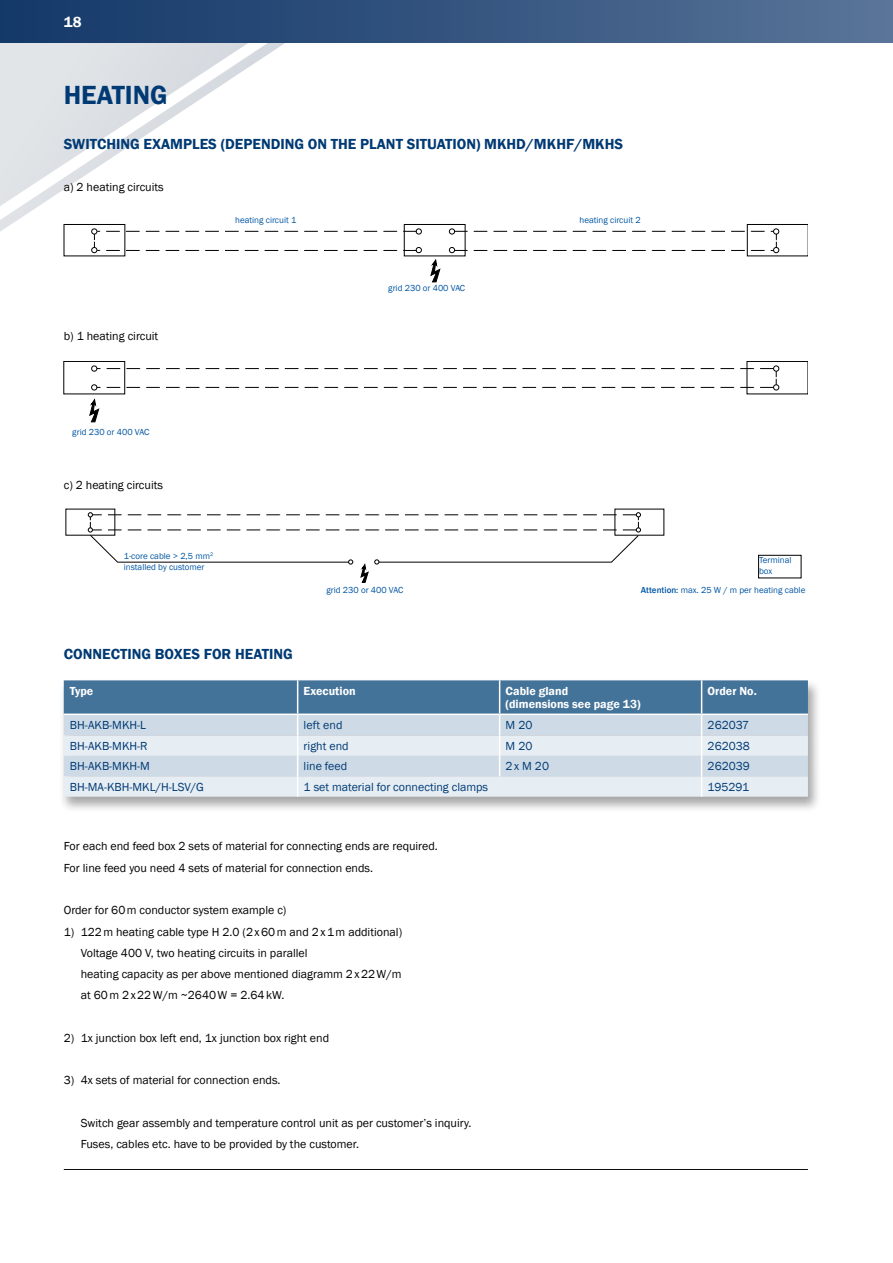
<style>
.page{position:relative;width:893px;height:1263px;background:#fff}
.page>*{position:absolute;margin:0;border:0;box-sizing:border-box;transform-origin:0 0}
.t1{font:600 27px "Franklin Gothic";color:#003a74}
.t2{font:600 15px "Franklin Gothic";color:#003a74}
.t3{font:600 15px "Franklin Gothic";color:#fff}
.t4{font:12px/21.3px "Franklin Gothic";color:#000}
.t5{font:12px "Franklin Gothic";color:#003a74}
.t6{font:600 12px/13.5px "Franklin Gothic";color:#fff}
.t7{font:9px/10.8px "Franklin Gothic";color:#0055a3}
.s1{font-weight:500}
</style>
<div class="page">
<svg style="left:0;top:43px;width:285px;height:172px"></svg>
<div style="left:0;top:0;width:893px;height:43px;background:linear-gradient(to right,#123768,#587498)"></div>
<hr style="left:64px;top:1169px;width:744px;height:1px;background:#000">
<div style="left:59px;top:679px;width:762px;height:134px;background:#000;opacity:.35"></div>
<svg style="left:64px;top:680px;width:744px;height:117px;background:#b0c4d5"></svg>
<div style="left:64px;top:224px;width:61px;height:32px;border:1px solid #000"></div>
<div style="left:404px;top:224px;width:61px;height:32px;border:1px solid #000"></div>
<div style="left:747px;top:224px;width:61px;height:32px;border:1px solid #000"></div>
<svg style="left:91px;top:229px;width:331px;height:24px"></svg>
<svg style="left:449px;top:229px;width:330px;height:24px"></svg>
<svg style="left:430px;top:259px;width:10px;height:23px"></svg>
<div style="left:64px;top:361px;width:61px;height:33px;border:1px solid #000"></div>
<div style="left:747px;top:361px;width:61px;height:33px;border:1px solid #000"></div>
<svg style="left:91px;top:366px;width:688px;height:24px"></svg>
<svg style="left:89px;top:398px;width:10px;height:24px"></svg>
<svg style="left:88px;top:512px;width:553px;height:71px"></svg>
<div style="left:758px;top:555px;width:43px;height:23px;border:1px solid #000"></div>
<p class="t3" style="left:64px;top:12px;width:19px">18</p>
<h1 class="t1" style="left:64px;top:78px;width:105px">HEATING</h1>
<p class="t2" style="left:64px;top:135px;width:561px">SWITCHING EXAMPLES (DEPENDING ON THE PLANT SITUATION) MKHD/MKHF/MKHS</p>
<p class="t4" style="left:64px;top:177px;width:102px">a) 2 heating circuits</p>
<p class="t4" style="left:64px;top:326px;width:96px">b) 1 heating circuit</p>
<p class="t7" style="left:72px;top:426px;width:78px">grid 230 or 400 VAC</p>
<p class="t4" style="left:64px;top:475px;width:101px">c) 2 heating circuits</p>
<p class="t7" style="left:235px;top:215px;width:63px">heating circuit 1</p>
<p class="t7" style="left:579px;top:215px;width:63px">heating circuit 2</p>
<p class="t7" style="left:388px;top:283px;width:78px">grid 230 or 400 VAC</p>
<p class="t7" style="left:124px;top:551px;width:91px">1-core cable &gt; 2,5 mm<sup>2 </sup>installed by customer</p>
<p class="t7" style="left:759px;top:555px;width:34px">Terminal box</p>
<p class="t2" style="left:64px;top:645px;width:231px">CONNECTING BOXES FOR HEATING</p>
<p class="t7" style="left:326px;top:585px;width:78px">grid 230 or 400 VAC</p>
<p class="t7" style="left:641px;top:585px;width:166px"><span class="s1">Attention:</span> max. 25 W / m per heating cable</p>
<p class="t6" style="left:70px;top:684px;width:25px">Type</p>
<p class="t6" style="left:304px;top:684px;width:54px">Execution</p>
<p class="t6" style="left:506px;top:684px;width:136px">Cable gland<br>(dimensions see page 13)</p>
<p class="t6" style="left:708px;top:684px;width:51px">Order No.</p>
<p class="t5" style="left:70px;top:718px;width:78px">BH-AKB-MKH-L</p>
<p class="t5" style="left:304px;top:718px;width:40px">left end</p>
<p class="t5" style="left:506px;top:718px;width:28px">M 20</p>
<p class="t5" style="left:708px;top:718px;width:43px">262037</p>
<p class="t5" style="left:70px;top:738px;width:79px">BH-AKB-MKH-R</p>
<p class="t5" style="left:304px;top:738px;width:46px">right end</p>
<p class="t5" style="left:506px;top:738px;width:28px">M 20</p>
<p class="t5" style="left:708px;top:738px;width:44px">262038</p>
<p class="t5" style="left:70px;top:759px;width:82px">BH-AKB-MKH-M</p>
<p class="t5" style="left:304px;top:759px;width:45px">line feed</p>
<p class="t5" style="left:506px;top:759px;width:45px">2x M 20</p>
<p class="t5" style="left:708px;top:759px;width:44px">262039</p>
<p class="t5" style="left:70px;top:779px;width:136px">BH-MA-KBH-MKL/H-LSV/G</p>
<p class="t5" style="left:304px;top:779px;width:186px">1 set material for connecting clamps</p>
<p class="t5" style="left:708px;top:779px;width:43px">195291</p>
<p class="t4" style="left:64px;top:836px;width:376px">For each end feed box 2 sets of material for connecting ends are required.<br>For line feed you need 4 sets of material for connection ends.</p>
<p class="t4" style="left:64px;top:900px;width:224px">Order for 60m conductor system example c)</p>
<p class="t4" style="left:81px;top:921px;width:323px;text-indent:-17px">1) 122m heating cable type H 2.0 (2x60m and 2x1m additional)<br>Voltage 400 V, two heating circuits in parallel<br>heating capacity as per above mentioned diagramm 2x22W/m at 60m 2x22W/m ~2640W = 2.64kW.</p>
<p class="t4" style="left:64px;top:1027px;width:267px">2) 1x junction box left end, 1x junction box right end</p>
<p class="t4" style="left:64px;top:1070px;width:218px">3) 4x sets of material for connection ends.</p>
<p class="t4" style="left:81px;top:1112px;width:392px">Switch gear assembly and temperature control unit as per customer’s inquiry.<br>Fuses, cables etc. have to be provided by the customer.</p>
</div>
